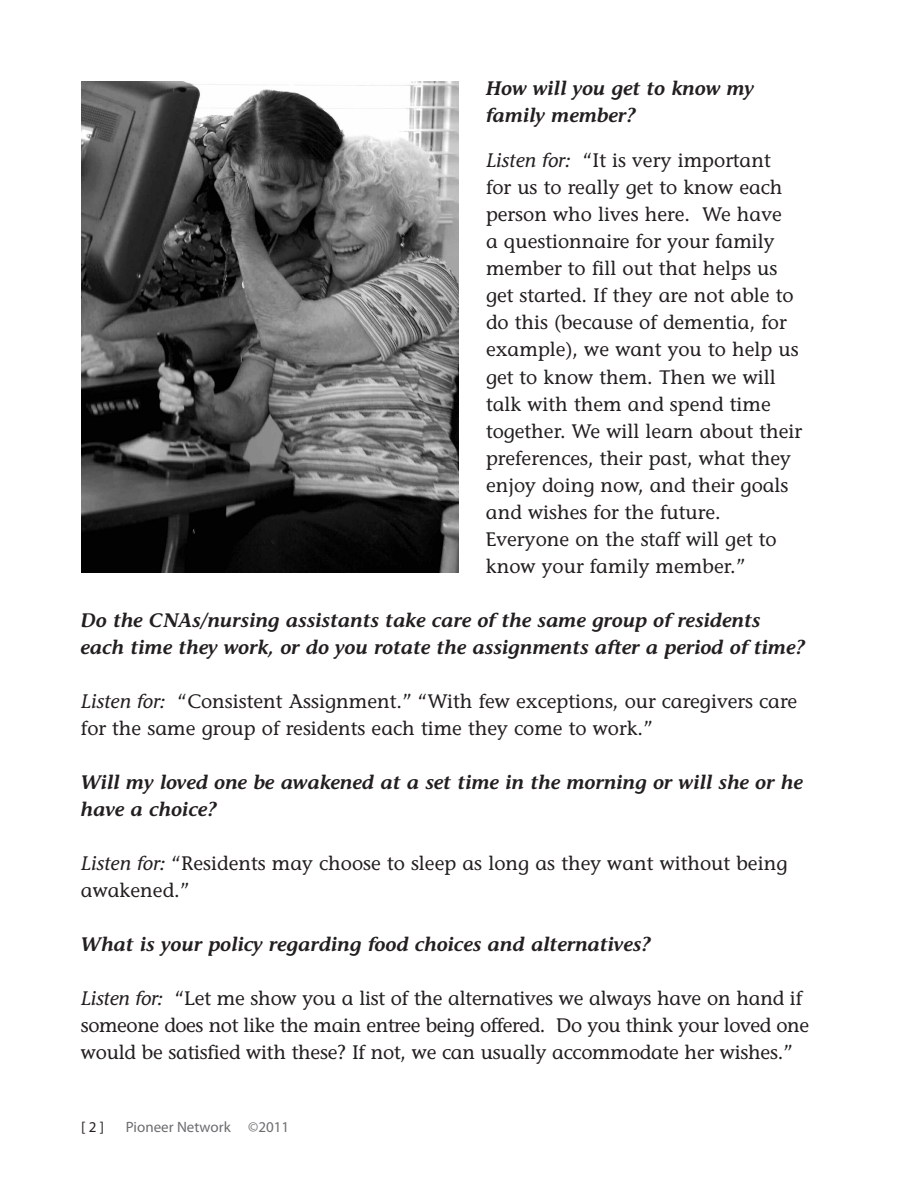
<style>
.page{position:relative;width:918px;height:1188px;background:#fff}
.page>*{position:absolute;margin:0;border:0;box-sizing:border-box;transform-origin:0 0}
.t1{font:19.5px/27px "Stone Informal";color:#231f20}
.t2{font:italic 600 19.5px/27px "Stone Informal";color:#231f20}
.t3{font:15px "Myriad Pro";color:#6c6d70}
.t4{font:15px "Myriad Pro";color:#231f20}
.s1{font-style:italic}
</style>
<div class="page">
<img style="left:81px;top:81px;width:378px;height:491px">
<p class="t2" style="left:486px;top:77px;width:270px">How will you get to know my family member?</p>
<p class="t1" style="left:486px;top:147px;width:318px"><span class="s1">Listen for:</span> “It is very important<br>for us to really get to know each person who lives here. We have<br>a questionnaire for your family member to fill out that helps us get started. If they are not able to do this (because of dementia, for example), we want you to help us get to know them. Then we will talk with them and spend time together. We will learn about their preferences, their past, what they enjoy doing now, and their goals and wishes for the future.<br>Everyone on the staff will get to know your family member.”</p>
<p class="t2" style="left:81px;top:608px;width:725px">Do the CNAs/nursing assistants take care of the same group of residents each time they work, or do you rotate the assignments after a period of time?</p>
<p class="t1" style="left:81px;top:687px;width:718px"><span class="s1">Listen for:</span> “Consistent Assignment.” “With few exceptions, our caregivers care for the same group of residents each time they come to work.”</p>
<p class="t2" style="left:81px;top:770px;width:724px">Will my loved one be awakened at a set time in the morning or will she or he have a choice?</p>
<p class="t1" style="left:81px;top:849px;width:708px"><span class="s1">Listen for:</span> “Residents may choose to sleep as long as they want without being awakened.”</p>
<p class="t2" style="left:81px;top:932px;width:571px">What is your policy regarding food choices and alternatives?</p>
<p class="t1" style="left:81px;top:984px;width:730px"><span class="s1">Listen for:</span> “Let me show you a list of the alternatives we always have on hand if someone does not like the main entree being offered. Do you think your loved one would be satisfied with these? If not, we can usually accommodate her wishes.”</p>
<p class="t4" style="left:81px;top:1121px;width:25px">[2]</p>
<p class="t3" style="left:126px;top:1121px;width:165px">Pioneer Network ©2011</p>
</div>
